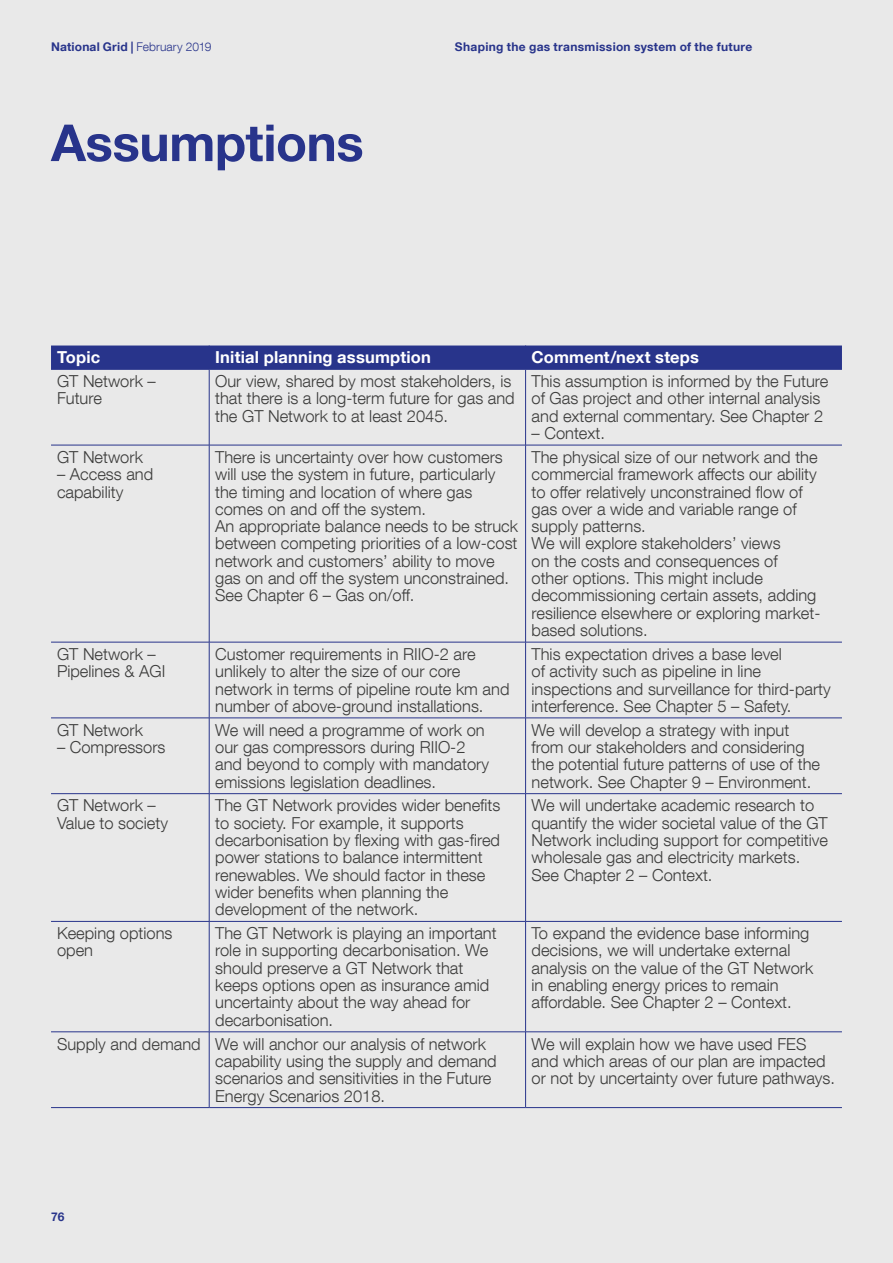
<style>
.page{position:relative;width:893px;height:1263px;background:#e9e9e9}
.page>*{position:absolute;margin:0;border:0;box-sizing:border-box;transform-origin:0 0}
.t1{font:700 51px "Helvetica Neue LT Com";letter-spacing:-.01em;color:#28348b}
.t2{font:300 16.5px/17.2px "Helvetica Neue LT Com";color:#3c3c3b}
.t3{font:700 16.5px "Helvetica Neue LT Com";letter-spacing:.01em;color:#fff}
.t4{font:700 12px "Helvetica Neue LT Com";letter-spacing:.025em;color:#28348b}
.s1{font-weight:300}
</style>
<div class="page">
<hr style="left:209px;top:369px;width:1px;height:76px;background:#28348b">
<hr style="left:525px;top:369px;width:1px;height:76px;background:#28348b">
<hr style="left:51px;top:445px;width:158px;height:1px;background:#28348b">
<hr style="left:209px;top:445px;width:317px;height:1px;background:#28348b">
<hr style="left:209px;top:445px;width:1px;height:197px;background:#28348b">
<hr style="left:526px;top:445px;width:316px;height:1px;background:#28348b">
<hr style="left:525px;top:445px;width:1px;height:197px;background:#28348b">
<hr style="left:51px;top:642px;width:158px;height:1px;background:#28348b">
<hr style="left:209px;top:642px;width:317px;height:1px;background:#28348b">
<hr style="left:209px;top:642px;width:1px;height:76px;background:#28348b">
<hr style="left:526px;top:642px;width:316px;height:1px;background:#28348b">
<hr style="left:525px;top:642px;width:1px;height:76px;background:#28348b">
<hr style="left:51px;top:718px;width:158px;height:1px;background:#28348b">
<hr style="left:209px;top:718px;width:317px;height:1px;background:#28348b">
<hr style="left:209px;top:718px;width:1px;height:75px;background:#28348b">
<hr style="left:526px;top:718px;width:316px;height:1px;background:#28348b">
<hr style="left:525px;top:718px;width:1px;height:75px;background:#28348b">
<hr style="left:51px;top:793px;width:158px;height:1px;background:#28348b">
<hr style="left:209px;top:793px;width:317px;height:1px;background:#28348b">
<hr style="left:209px;top:794px;width:1px;height:127px;background:#28348b">
<hr style="left:526px;top:793px;width:316px;height:1px;background:#28348b">
<hr style="left:525px;top:794px;width:1px;height:127px;background:#28348b">
<hr style="left:51px;top:921px;width:158px;height:1px;background:#28348b">
<hr style="left:209px;top:921px;width:317px;height:1px;background:#28348b">
<hr style="left:209px;top:921px;width:1px;height:111px;background:#28348b">
<hr style="left:526px;top:921px;width:316px;height:1px;background:#28348b">
<hr style="left:525px;top:921px;width:1px;height:111px;background:#28348b">
<hr style="left:51px;top:1031px;width:158px;height:1px;background:#28348b">
<hr style="left:209px;top:1031px;width:317px;height:1px;background:#28348b">
<hr style="left:209px;top:1032px;width:1px;height:75px;background:#28348b">
<hr style="left:526px;top:1031px;width:316px;height:1px;background:#28348b">
<hr style="left:525px;top:1032px;width:1px;height:75px;background:#28348b">
<hr style="left:51px;top:1107px;width:158px;height:1px;background:#28348b">
<hr style="left:209px;top:1107px;width:317px;height:1px;background:#28348b">
<hr style="left:526px;top:1107px;width:316px;height:1px;background:#28348b">
<div style="left:51px;top:345px;width:791px;height:24px;background:#28348b"></div>
<hr style="left:51px;top:369px;width:158px;height:1px;background:#28348b">
<hr style="left:209px;top:369px;width:317px;height:1px;background:#28348b">
<hr style="left:526px;top:369px;width:316px;height:1px;background:#28348b">
<p class="t4" style="left:51px;top:39px;width:162px">National Grid | <span class="s1">February 2019</span></p>
<p class="t4" style="left:455px;top:39px;width:299px">Shaping the gas transmission system of the future</p>
<h1 class="t1" style="left:51px;top:111px;width:314px">Assumptions</h1>
<p class="t3" style="left:57px;top:347px;width:45px">Topic</p>
<p class="t3" style="left:215px;top:347px;width:217px">Initial planning assumption</p>
<p class="t3" style="left:532px;top:347px;width:169px">Comment/next steps</p>
<p class="t2" style="left:57px;top:372px;width:100px">GT Network –<br>Future</p>
<p class="t2" style="left:215px;top:372px;width:301px">Our view, shared by most stakeholders, is that there is a long-term future for gas and the GT Network to at least 2045.</p>
<p class="t2" style="left:532px;top:372px;width:298px">This assumption is informed by the Future of Gas project and other internal analysis and external commentary. See Chapter 2</p>
<p class="t2" style="left:532px;top:424px;width:75px">– Context.</p>
<p class="t2" style="left:57px;top:448px;width:87px">GT Network</p>
<p class="t2" style="left:57px;top:465px;width:98px">– Access and capability</p>
<p class="t2" style="left:215px;top:448px;width:304px">There is uncertainty over how customers will use the system in future, particularly the timing and location of where gas comes on and off the system.<br>An appropriate balance needs to be struck between competing priorities of a low-cost network and customers’ ability to move gas on and off the system unconstrained.<br>See Chapter 6 – Gas on/off.</p>
<p class="t2" style="left:532px;top:448px;width:290px">The physical size of our network and the commercial framework affects our ability to offer relatively unconstrained flow of gas over a wide and variable range of supply patterns.<br>We will explore stakeholders’ views<br>on the costs and consequences of<br>other options. This might include decommissioning certain assets, adding resilience elsewhere or exploring market&shy;based solutions.</p>
<p class="t2" style="left:57px;top:645px;width:110px">GT Network –<br>Pipelines &amp; AGI</p>
<p class="t2" style="left:215px;top:645px;width:296px">Customer requirements in RIIO-2 are unlikely to alter the size of our core network in terms of pipeline route km and number of above-ground installations.</p>
<p class="t2" style="left:532px;top:645px;width:301px">This expectation drives a base level<br>of activity such as pipeline in line inspections and surveillance for third-party interference. See Chapter 5 – Safety.</p>
<p class="t2" style="left:57px;top:721px;width:87px">GT Network</p>
<p class="t2" style="left:57px;top:738px;width:110px">– Compressors</p>
<p class="t2" style="left:215px;top:721px;width:275px">We will need a programme of work on our gas compressors during RIIO-2 and beyond to comply with mandatory emissions legislation deadlines.</p>
<p class="t2" style="left:532px;top:721px;width:290px">We will develop a strategy with input from our stakeholders and considering the potential future patterns of use of the network. See Chapter 9 – Environment.</p>
<p class="t2" style="left:57px;top:796px;width:112px">GT Network –<br>Value to society</p>
<p class="t2" style="left:215px;top:796px;width:287px">The GT Network provides wider benefits to society. For example, it supports decarbonisation by flexing with gas-fired power stations to balance intermittent renewables. We should factor in these wider benefits when planning the development of the network.</p>
<p class="t2" style="left:532px;top:796px;width:298px">We will undertake academic research to quantify the wider societal value of the GT Network including support for competitive wholesale gas and electricity markets.<br>See Chapter 2 – Context.</p>
<p class="t2" style="left:57px;top:924px;width:117px">Keeping options open</p>
<p class="t2" style="left:215px;top:924px;width:283px">The GT Network is playing an important role in supporting decarbonisation. We should preserve a GT Network that keeps options open as insurance amid uncertainty about the way ahead for decarbonisation.</p>
<p class="t2" style="left:532px;top:924px;width:283px">To expand the evidence base informing decisions, we will undertake external analysis on the value of the GT Network in enabling energy prices to remain affordable. See Chapter 2 – Context.</p>
<p class="t2" style="left:215px;top:1035px;width:283px;text-indent:-158px">Supply and demand We will anchor our analysis of network capability using the supply and demand scenarios and sensitivities in the Future Energy Scenarios 2018.</p>
<p class="t2" style="left:532px;top:1035px;width:305px">We will explain how we have used FES and which areas of our plan are impacted or not by uncertainty over future pathways.</p>
<p class="t4" style="left:51px;top:1209px;width:15px">76</p>
</div>
